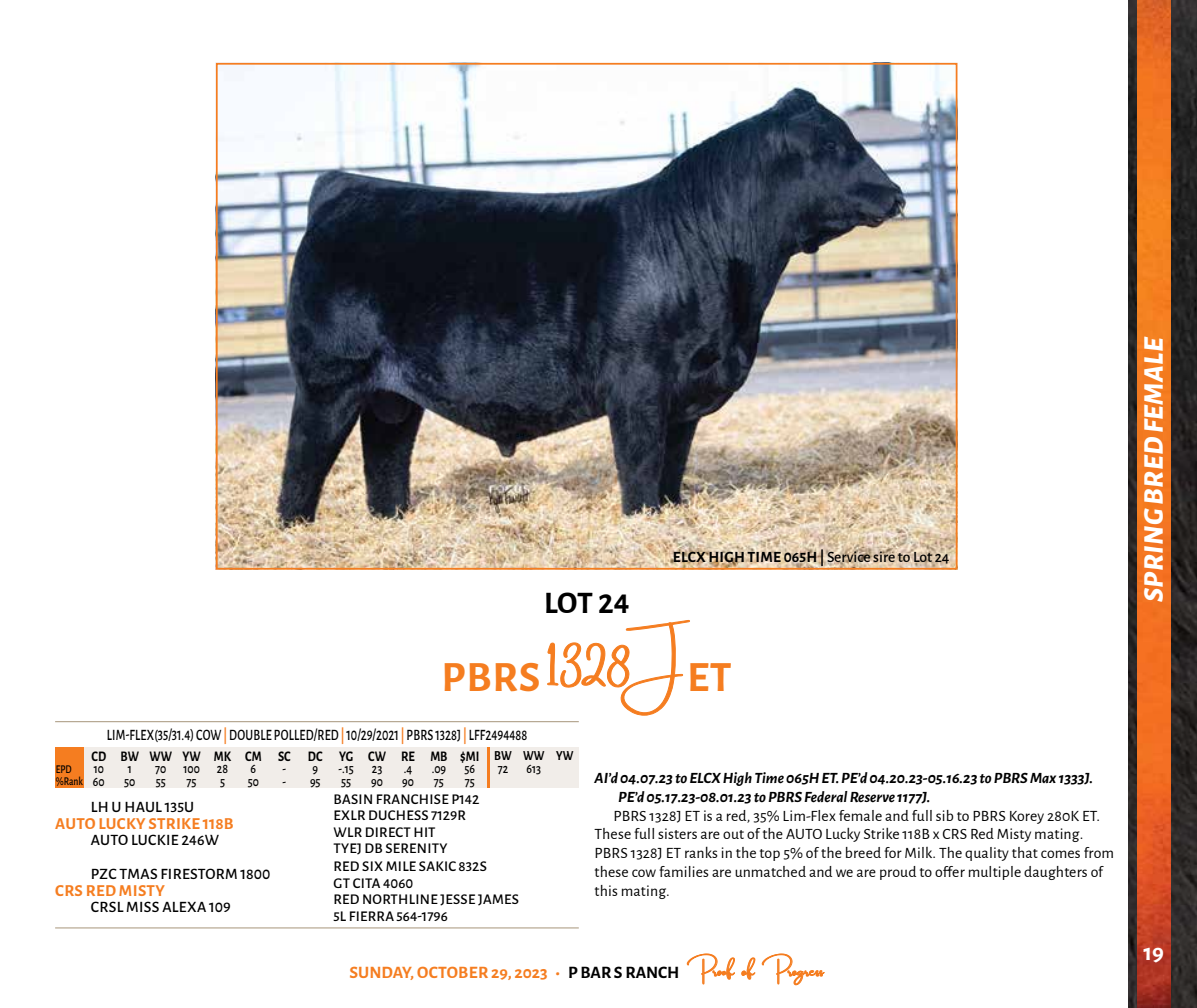
<style>
.page{position:relative;width:1197px;height:1008px;background:#fff}
.page>*{position:absolute;margin:0;border:0;box-sizing:border-box;transform-origin:0 0}
.t1{font:700 43.4px "Alegreya Sans";letter-spacing:.02em;color:#f57d20}
.t2{font:700 31.5px "Alegreya Sans";color:#000}
.t3{font:italic 800 28px "Alegreya Sans";letter-spacing:.02em;color:#fff}
.t4{font:700 24.5px "Alegreya Sans";color:#fff}
.t5{font:700 17.5px "Alegreya Sans";color:#f57d20}
.t6{font:700 16.8px "Alegreya Sans";letter-spacing:.02em;color:#f57d20}
.t7{font:500 15.92px "Alegreya Sans";letter-spacing:.02em;color:#000;scale:.77 1}
.t8{font:500 15.92px "Alegreya Sans";letter-spacing:.02em;color:#000}
.t9{font:15.75px/18.9px "Alegreya Sans";letter-spacing:.01em;color:#000}
.t10{font:italic 700 15.75px/18.9px "Alegreya Sans";color:#000}
.t11{font:500 15.75px "Alegreya Sans";color:#000}
.t12{font:500 14.88px/16.3px "Alegreya Sans";letter-spacing:.02em;color:#000}
.t13{font:700 14.7px "Alegreya Sans";color:#000;scale:.85 1}
.t14{font:500 13.83px "Alegreya Sans";color:#000;scale:.85 1}
.t15{font:500 11.9px/12.4px "Alegreya Sans";color:#000;scale:.8 1}
.s1{font-weight:700}
.s2{font-family:"Amsterdam";font-weight:400;font-size:84px}
.s3{font-weight:700;color:#f57d20}
.s4{font-size:13.83px}
.s5{color:#000}
.s6{font-family:"Amsterdam";font-weight:400;font-size:31.5px}
</style>
<div class="page">
<div style="left:55px;top:747px;width:524px;height:41px;background:#f1ede9"></div>
<hr style="left:487px;top:747px;width:3px;height:41px;background:#f57d20">
<div style="left:55px;top:747px;width:29px;height:41px;background:#f57d20"></div>
<hr style="left:55px;top:927px;width:524px;height:1px;background:#a7957b">
<hr style="left:55px;top:721px;width:524px;height:1px;background:#a7957b">
<img style="left:219px;top:66px;width:735px;height:501px">
<img style="left:1129px;top:0;width:68px;height:1008px">
<img style="left:1137px;top:0;width:34px;height:1008px">
<h2 class="t2" style="left:544px;top:579px;width:87px">LOT 24</h2>
<p class="t11" style="left:673px;top:546px;width:278px"><span class="s1">ELCX HIGH TIME 065H |</span> Service sire to Lot 24</p>
<h1 class="t1" style="left:442px;top:645px;width:292px">PBRS <span class="s2">1328J</span> ET</h1>
<p class="t7" style="left:107px;top:723px;width:547px">LIM-FLEX(35/31.4) COW <span class="s3">|</span> DOUBLE POLLED/RED <span class="s3">|</span> 10/29/2021 <span class="s3">|</span> PBRS 1328J <span class="s3">|</span> LFF2494488</p>
<p class="t13" style="left:92px;top:745px;width:568px">CD BW WW YW MK CM SC DC YG CW RE MB $MI <span class="s4">BW WW YW</span></p>
<p class="t14" style="left:94px;top:759px;width:14px">10</p>
<p class="t14" style="left:128px;top:759px;width:6px">1</p>
<p class="t14" style="left:155px;top:759px;width:87px">70 100 28</p>
<p class="t14" style="left:251px;top:759px;width:8px">6</p>
<p class="t14" style="left:283px;top:759px;width:43px">- 9</p>
<p class="t14" style="left:338px;top:759px;width:20px">-.15</p>
<p class="t14" style="left:372px;top:759px;width:14px">23</p>
<p class="t14" style="left:404px;top:759px;width:11px">.4</p>
<p class="t14" style="left:432px;top:759px;width:19px">.09</p>
<p class="t14" style="left:465px;top:759px;width:14px">56</p>
<p class="t14" style="left:498px;top:759px;width:14px">72</p>
<p class="t14" style="left:526px;top:759px;width:19px">613</p>
<p class="t14" style="left:93px;top:771px;width:15px">60</p>
<p class="t14" style="left:124px;top:771px;width:15px">50</p>
<p class="t14" style="left:156px;top:771px;width:13px">55</p>
<p class="t14" style="left:187px;top:771px;width:13px">75</p>
<p class="t14" style="left:220px;top:771px;width:7px">5</p>
<p class="t14" style="left:248px;top:771px;width:15px">50</p>
<p class="t14" style="left:283px;top:771px;width:46px">- 95</p>
<p class="t14" style="left:341px;top:771px;width:13px">55</p>
<p class="t14" style="left:371px;top:771px;width:15px">90</p>
<p class="t14" style="left:402px;top:771px;width:15px">90</p>
<p class="t14" style="left:434px;top:771px;width:13px">75</p>
<p class="t14" style="left:465px;top:771px;width:13px">75</p>
<p class="t15" style="left:56px;top:762px;width:35px">EPD %Rank</p>
<p class="t10" style="left:618px;top:767px;width:476px;text-indent:-24px">AI’d 04.07.23 to ELCX High Time 065H ET. PE’d 04.20.23-05.16.23 to PBRS Max 1333J.<br>PE’d 05.17.23-08.01.23 to PBRS Federal Reserve 1177J.</p>
<p class="t9" style="left:595px;top:805px;width:521px;text-indent:19px">PBRS 1328J ET is a red, 35% Lim-Flex female and full sib to PBRS Korey 280K ET.<br>These full sisters are out of the AUTO Lucky Strike 118B x CRS Red Misty mating.<br>PBRS 1328J ET ranks in the top 5% of the breed for Milk. The quality that comes from these cow families are unmatched and we are proud to offer multiple daughters of this mating.</p>
<p class="t12" style="left:334px;top:790px;width:148px">BASIN FRANCHISE P142<br>EXLR DUCHESS 7129R</p>
<p class="t8" style="left:91px;top:795px;width:105px">LH U HAUL 135U</p>
<p class="t6" style="left:55px;top:811px;width:180px">AUTO LUCKY STRIKE 118B</p>
<p class="t8" style="left:91px;top:828px;width:130px">AUTO LUCKIE 246W</p>
<p class="t12" style="left:334px;top:823px;width:115px">WLR DIRECT HIT<br>TYEJ DB SERENITY</p>
<p class="t12" style="left:334px;top:857px;width:155px">RED SIX MILE SAKIC 832S<br>GT CITA 4060</p>
<p class="t8" style="left:91px;top:863px;width:181px">PZC TMAS FIRESTORM 1800</p>
<p class="t6" style="left:55px;top:878px;width:111px">CRS RED MISTY</p>
<p class="t8" style="left:91px;top:895px;width:141px">CRSL MISS ALEXA 109</p>
<p class="t12" style="left:333px;top:890px;width:187px">RED NORTHLINE JESSE JAMES<br>5L FIERRA 564-1796</p>
<h3 class="t3" style="left:1133px;top:602px;width:267px;rotate:-90deg">SPRING BRED FEMALE</h3>
<p class="t5" style="left:350px;top:960px;width:476px">SUNDAY, OCTOBER 29, 2023 • <span class="s5">P BAR S RANCH</span> <span class="s6">Proof of Progress</span></p>
<h3 class="t4" style="left:1143px;top:934px;width:22px">19</h3>
</div>
